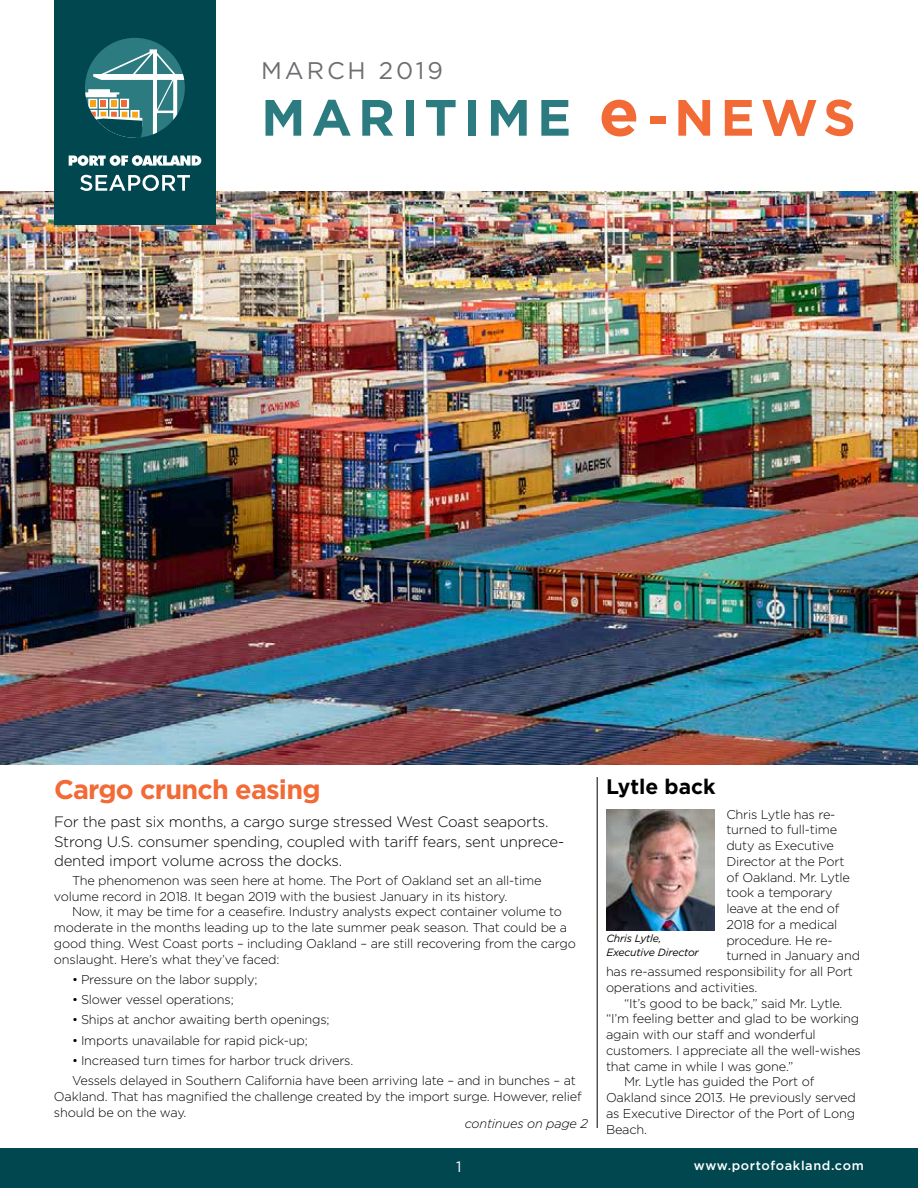
<style>
.page{position:relative;width:918px;height:1188px;background:#fff}
.page>*{position:absolute;margin:0;border:0;box-sizing:border-box;transform-origin:0 0}
.t1{font:700 51px "Gotham";letter-spacing:.12em;color:#2c7b80}
.t2{font:700 27px "Gotham";letter-spacing:-.03em;color:#f26a36}
.t3{font:24px "Gotham";letter-spacing:.12em;color:#6d6e71}
.t4{font:700 21px "Gotham";color:#000}
.t5{font:300 15px/19.5px "Gotham";letter-spacing:-.015em;color:#000}
.t6{font:15px "Gotham";color:#fff}
.t7{font:300 12.75px/15.8px "Gotham";letter-spacing:-.015em;color:#000}
.t8{font:500 12.75px "Gotham";letter-spacing:.05em;color:#fff}
.t9{font:italic 300 12.75px "Gotham";letter-spacing:-.015em;color:#000}
.t10{font:italic 10.5px/13.5px "Gotham";letter-spacing:-.015em;color:#000}
.s1{font-size:66px;color:#f26a36}
.s2{color:#f26a36}
</style>
<div class="page">
<div style="left:0;top:1148px;width:918px;height:40px;background:#00474f"></div>
<img style="left:0;top:192px;width:918px;height:573px">
<hr style="left:597px;top:777px;width:1px;height:351px;background:#000">
<img style="left:606px;top:809px;width:108px;height:122px">
<div style="left:54px;top:0;width:162px;height:225px;background:#00474f"></div>
<div style="left:85px;top:38px;width:100px;height:100px;background:#2c7b80;border-radius:50%"></div>
<svg style="left:69px;top:155px;width:132px;height:11px"></svg>
<svg style="left:80px;top:175px;width:110px;height:16px"></svg>
<svg style="left:85px;top:49px;width:99px;height:89px"></svg>
<h3 class="t3" style="left:261px;top:55px;width:183px">MARCH 2019</h3>
<h1 class="t1" style="left:261px;top:84px;width:596px">MARITIME <span class="s1">e</span><span class="s2">-NEWS</span></h1>
<h2 class="t2" style="left:54px;top:771px;width:268px">Cargo crunch easing</h2>
<p class="t5" style="left:54px;top:812px;width:512px">For the past six months, a cargo surge stressed West Coast seaports.<br>Strong U.S. consumer spending, coupled with tariff fears, sent unprece&shy;dented import volume across the docks.</p>
<p class="t7" style="left:54px;top:872px;width:489px;text-indent:18px">The phenomenon was seen here at home. The Port of Oakland set an all-time volume record in 2018. It began 2019 with the busiest January in its history.</p>
<p class="t7" style="left:54px;top:904px;width:523px;text-indent:18px">Now, it may be time for a ceasefire. Industry analysts expect container volume to moderate in the months leading up to the late summer peak season. That could be a good thing. West Coast ports – including Oakland – are still recovering from the cargo onslaught. Here’s what they’ve faced:</p>
<p class="t7" style="left:72px;top:971px;width:187px">• Pressure on the labor supply;</p>
<p class="t7" style="left:72px;top:991px;width:163px">• Slower vessel operations;</p>
<p class="t7" style="left:72px;top:1012px;width:259px">• Ships at anchor awaiting berth openings;</p>
<p class="t7" style="left:72px;top:1032px;width:237px">• Imports unavailable for rapid pick-up;</p>
<p class="t7" style="left:72px;top:1050px;width:505px;line-height:20.2px">• Increased turn times for harbor truck drivers.<br>Vessels delayed in Southern California have been arriving late – and in bunches – at</p>
<p class="t7" style="left:54px;top:1088px;width:529px">Oakland. That has magnified the challenge created by the import surge. However, relief should be on the way.</p>
<p class="t9" style="left:465px;top:1115px;width:125px">continues on page 2</p>
<p class="t6" style="left:456px;top:1157px;width:7px">1</p>
<h3 class="t4" style="left:606px;top:773px;width:111px">Lytle back</h3>
<p class="t7" style="left:726px;top:806px;width:111px">Chris Lytle has re-</p>
<p class="t7" style="left:726px;top:822px;width:112px">turned to full-time</p>
<p class="t7" style="left:726px;top:837px;width:109px">duty as Executive</p>
<p class="t7" style="left:726px;top:853px;width:120px">Director at the Port</p>
<p class="t7" style="left:726px;top:869px;width:125px">of Oakland. Mr. Lytle</p>
<p class="t7" style="left:726px;top:885px;width:108px">took a temporary</p>
<p class="t7" style="left:726px;top:900px;width:115px">leave at the end of</p>
<p class="t7" style="left:726px;top:916px;width:113px">2018 for a medical</p>
<p class="t7" style="left:726px;top:932px;width:108px">procedure. He re-</p>
<p class="t7" style="left:726px;top:948px;width:135px">turned in January and</p>
<p class="t7" style="left:606px;top:963px;width:249px">has re-assumed responsibility for all Port</p>
<p class="t7" style="left:606px;top:979px;width:153px">operations and activities.</p>
<p class="t7" style="left:624px;top:995px;width:220px">“It’s good to be back,” said Mr. Lytle.</p>
<p class="t7" style="left:606px;top:1011px;width:255px">“I’m feeling better and glad to be working</p>
<p class="t7" style="left:606px;top:1026px;width:211px">again with our staff and wonderful</p>
<p class="t7" style="left:606px;top:1042px;width:256px">customers. I appreciate all the well-wishes</p>
<p class="t7" style="left:606px;top:1058px;width:189px">that came in while I was gone.”</p>
<p class="t7" style="left:624px;top:1074px;width:192px">Mr. Lytle has guided the Port of</p>
<p class="t7" style="left:606px;top:1089px;width:251px">Oakland since 2013. He previously served</p>
<p class="t7" style="left:606px;top:1105px;width:251px">as Executive Director of the Port of Long</p>
<p class="t7" style="left:606px;top:1121px;width:43px">Beach.</p>
<p class="t10" style="left:606px;top:932px;width:94px">Chris Lytle,<br>Executive Director</p>
<p class="t8" style="left:694px;top:1157px;width:171px">www.portofoakland.com</p>
</div>
